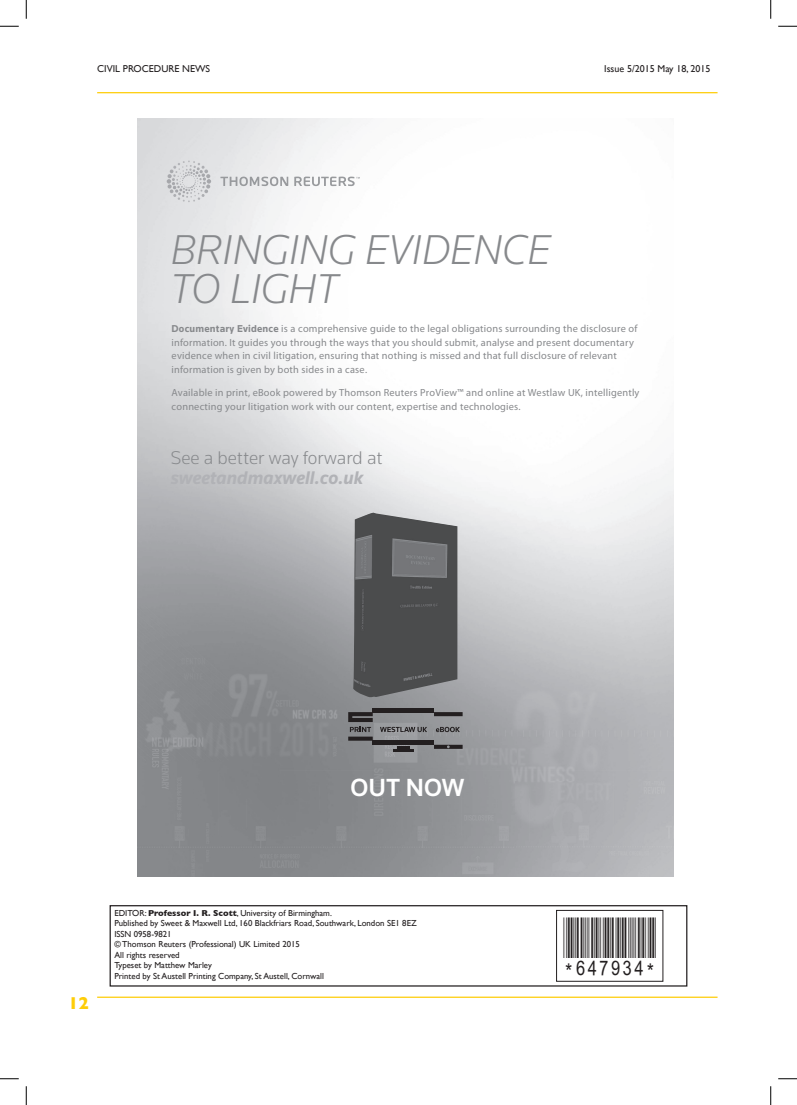
<style>
.page{position:relative;width:797px;height:1105px;background:#fff}
.page>*{position:absolute;margin:0;border:0;box-sizing:border-box;transform-origin:0 0}
.t1{font:italic 300 43.25px/39.2px "Knowledge";color:#87898c}
.t2{font:500 25.75px "Knowledge";color:#fff}
.t3{font:20px "ABCC39 Medium Text";color:#231f20}
.t4{font:300 19px "Knowledge";color:#87898c}
.t5{font:italic 700 19px "Knowledge";color:#b1b2b6}
.t6{font:700 17.5px "Gill Sans";color:#fecd08}
.t7{font:10.38px/13.5px "Knowledge";letter-spacing:.02em;color:#87898c}
.t8{font:10px "Gill Sans";color:#231f20}
.t9{font:8.75px/10.5px "Gill Sans";color:#231f20}
.s1{font-weight:700}
</style>
<div class="page">
<hr style="left:97px;top:996px;width:620px;height:2px;background:#fecd08">
<hr style="left:97px;top:92px;width:620px;height:1px;background:#fecd08">
<div style="left:110px;top:905px;width:577px;height:81px;border:1px solid #231f20"></div>
<div style="left:556px;top:910px;width:107px;height:71px;border:1px solid #231f20"></div>
<img style="left:673px;top:118px;width:1px;height:759px">
<img style="left:137px;top:118px;width:536px;height:759px">
<svg style="left:220px;top:177px;width:140px;height:9px"></svg>
<svg style="left:167px;top:160px;width:44px;height:42px;background:#d3d4d7"></svg>
<svg style="left:434px;top:712px;width:28px;height:4px"></svg>
<hr style="left:373px;top:708px;width:61px;height:4px;background:#231f20">
<hr style="left:373px;top:741px;width:61px;height:4px;background:#231f20">
<hr style="left:393px;top:749px;width:20px;height:3px;background:#231f20">
<div style="left:397px;top:746px;width:12px;height:6px;background:#231f20"></div>
<svg style="left:434px;top:745px;width:28px;height:4px"></svg>
<svg style="left:348px;top:712px;width:25px;height:29px"></svg>
<svg style="left:380px;top:727px;width:47px;height:5px"></svg>
<svg style="left:436px;top:727px;width:24px;height:5px"></svg>
<img style="left:353px;top:513px;width:104px;height:184px">
<svg style="left:0;top:25px;width:19px;height:2px"></svg>
<svg style="left:778px;top:25px;width:19px;height:2px"></svg>
<svg style="left:0;top:1078px;width:19px;height:1px"></svg>
<svg style="left:778px;top:1078px;width:19px;height:1px"></svg>
<svg style="left:25px;top:0;width:2px;height:19px"></svg>
<svg style="left:25px;top:1086px;width:2px;height:19px"></svg>
<svg style="left:770px;top:0;width:1px;height:19px"></svg>
<svg style="left:770px;top:1086px;width:1px;height:19px"></svg>
<p class="t8" style="left:97px;top:63px;width:114px">CIVIL PROCEDURE NEWS</p>
<p class="t8" style="left:604px;top:63px;width:108px">Issue 5/2015 May 18, 2015</p>
<h1 class="t1" style="left:171px;top:229px;width:381px">BRINGING EVIDENCE<br>TO LIGHT</h1>
<p class="t7" style="left:172px;top:322px;width:467px"><span class="s1">Documentary Evidence</span> is a comprehensive guide to the legal obligations surrounding the disclosure of information. It guides you through the ways that you should submit, analyse and present documentary evidence when in civil litigation, ensuring that nothing is missed and that full disclosure of relevant information is given by both sides in a case.</p>
<p class="t7" style="left:172px;top:386px;width:469px">Available in print, eBook powered by Thomson Reuters ProView™ and online at Westlaw UK, intelligently connecting your litigation work with our content, expertise and technologies.</p>
<h3 class="t4" style="left:171px;top:446px;width:213px">See a better way forward at</h3>
<h3 class="t5" style="left:171px;top:466px;width:194px">sweetandmaxwell.co.uk</h3>
<h2 class="t2" style="left:350px;top:771px;width:115px">OUT NOW</h2>
<h3 class="t6" style="left:68px;top:989px;width:22px">12</h3>
<p class="t9" style="left:114px;top:908px;width:304px">EDITOR: <span class="s1">Professor I. R. Scott</span>, University of Birmingham.<br>Published by Sweet &amp; Maxwell Ltd, 160 Blackfriars Road, Southwark, London SE1 8EZ ISSN 0958-9821<br>© Thomson Reuters (Professional) UK Limited 2015<br>All rights reserved<br>Typeset by Matthew Marley<br>Printed by St Austell Printing Company, St Austell, Cornwall</p>
<h3 class="t3" style="left:563px;top:956px;width:95px">*647934*</h3>
</div>
